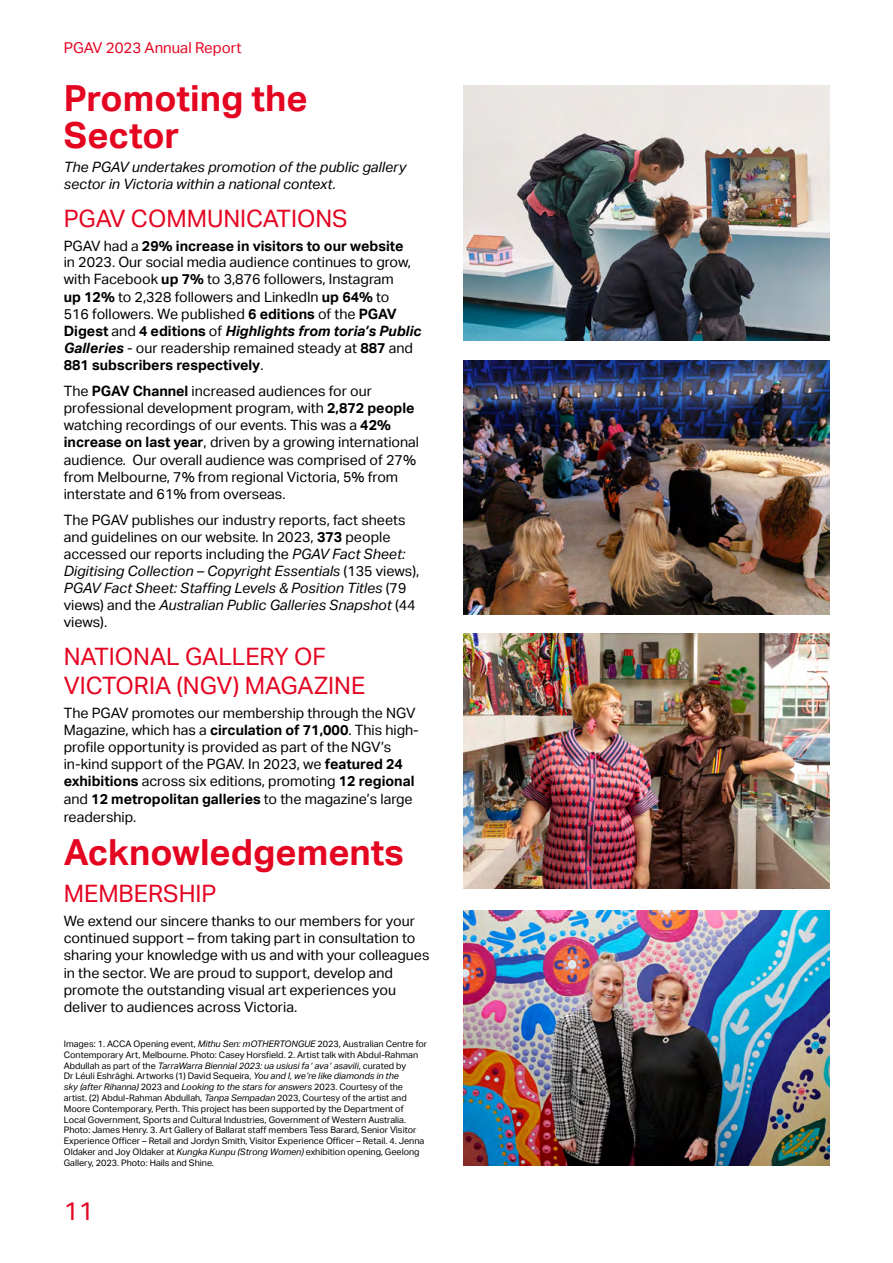
<style>
.page{position:relative;width:893px;height:1263px;background:#fff}
.page>*{position:absolute;margin:0;border:0;box-sizing:border-box;transform-origin:0 0}
.t1{font:700 36px/37.5px "Aktiv Grotesk";color:#e40521}
.t2{font:25.5px "Aktiv Grotesk";color:#e40521}
.t3{font:24px/28.8px "Aktiv Grotesk";color:#e40521}
.t4{font:15px "Aktiv Grotesk";color:#e40521}
.t5{font:14.25px/17.1px "Aktiv Grotesk";color:#000}
.t6{font:italic 14.25px/17.1px "Aktiv Grotesk";color:#000}
.t7{font:9px/10.8px "Aktiv Grotesk";color:#000}
.s1{font-weight:700}
.s2{font-weight:700;font-style:italic}
.s3{font-style:italic}
</style>
<div class="page">
<img style="left:463px;top:634px;width:366px;height:255px">
<img style="left:463px;top:360px;width:366px;height:255px">
<img style="left:463px;top:911px;width:366px;height:255px">
<img style="left:463px;top:85px;width:366px;height:255px">
<p class="t4" style="left:64px;top:39px;width:179px">PGAV 2023 Annual Report</p>
<h1 class="t1" style="left:64px;top:80px;width:245px">Promoting the<br>Sector</h1>
<p class="t6" style="left:64px;top:159px;width:344px">The PGAV undertakes promotion of the public gallery sector in Victoria within a national context.</p>
<h3 class="t3" style="left:64px;top:204px;width:285px">PGAV COMMUNICATIONS</h3>
<p class="t5" style="left:64px;top:238px;width:359px">PGAV had a <span class="s1">29% increase in visitors to our website<br></span>in 2023. Our social media audience continues to grow, with Facebook <span class="s1">up 7%</span> to 3,876 followers, Instagram<br><span class="s1">up 12%</span> to 2,328 followers and LinkedIn <span class="s1">up 64%</span> to<br>516 followers. We published <span class="s1">6 editions</span> of the <span class="s1">PGAV Digest</span> and <span class="s1">4 editions</span> of <span class="s2">Highlights from toria’s Public Galleries</span> - our readership remained steady at <span class="s1">887</span> and <span class="s1">881 subscribers respectively</span>.</p>
<p class="t5" style="left:64px;top:383px;width:357px">The <span class="s1">PGAV Channel</span> increased audiences for our professional development program, with <span class="s1">2,872 people </span>watching recordings of our events. This was a <span class="s1">42% increase on last year</span>, driven by a growing international audience. Our overall audience was comprised of 27% from Melbourne, 7% from regional Victoria, 5% from interstate and 61% from overseas.</p>
<p class="t5" style="left:64px;top:511px;width:357px">The PGAV publishes our industry reports, fact sheets and guidelines on our website. In 2023, <span class="s1">373</span> people accessed our reports including the <span class="s3">PGAV Fact Sheet:<br>Digitising Collection – Copyright Essentials</span> (135 views), <span class="s3">PGAV Fact Sheet: Staffing Levels &amp; Position Titles</span> (79 views) and the <span class="s3">Australian Public Galleries Snapshot</span> (44 views).</p>
<h3 class="t3" style="left:64px;top:642px;width:303px">NATIONAL GALLERY OF<br>VICTORIA (NGV) MAGAZINE</h3>
<p class="t5" style="left:64px;top:704px;width:357px">The PGAV promotes our membership through the NGV Magazine, which has a <span class="s1">circulation of 71,000</span>. This high&shy;profile opportunity is provided as part of the NGV’s in-kind support of the PGAV. In 2023, we <span class="s1">featured 24 exhibitions</span> across six editions, promoting <span class="s1">12 regional </span>and <span class="s1">12 metropolitan galleries</span> to the magazine’s large readership.</p>
<h1 class="t1" style="left:64px;top:833px;width:342px">Acknowledgements</h1>
<h3 class="t3" style="left:64px;top:879px;width:154px">MEMBERSHIP</h3>
<p class="t5" style="left:64px;top:913px;width:367px">We extend our sincere thanks to our members for your continued support – from taking part in consultation to sharing your knowledge with us and with your colleagues in the sector. We are proud to support, develop and promote the outstanding visual art experiences you deliver to audiences across Victoria.</p>
<p class="t7" style="left:64px;top:1038px;width:365px">Images: 1. ACCA Opening event, <span class="s3">Mithu Sen: mOTHERTONGUE</span> 2023, Australian Centre for Contemporary Art, Melbourne. Photo: Casey Horsfield. 2. Artist talk with Abdul-Rahman Abdullah as part of the <span class="s3">TarraWarra Biennial 2023: ua usiusi faʻavaʻasavili</span>, curated by<br>Dr Léuli Eshrāghi. Artworks (1) David Sequeira, <span class="s3">You and I, we’re like diamonds in the<br>sky (after Rihanna)</span> 2023 and <span class="s3">Looking to the stars for answers</span> 2023. Courtesy of the artist. (2) Abdul-Rahman Abdullah, <span class="s3">Tanpa Sempadan</span> 2023, Courtesy of the artist and Moore Contemporary, Perth. This project has been supported by the Department of Local Government, Sports and Cultural Industries, Government of Western Australia.<br>Photo: James Henry. 3. Art Gallery of Ballarat staff members Tess Barard, Senior Visitor Experience Officer – Retail and Jordyn Smith, Visitor Experience Officer – Retail. 4. Jenna Oldaker and Joy Oldaker at <span class="s3">Kungka Kunpu (Strong Women)</span> exhibition opening, Geelong Gallery, 2023. Photo: Hails and Shine.</p>
<h2 class="t2" style="left:64px;top:1197px;width:32px">11</h2>
</div>
